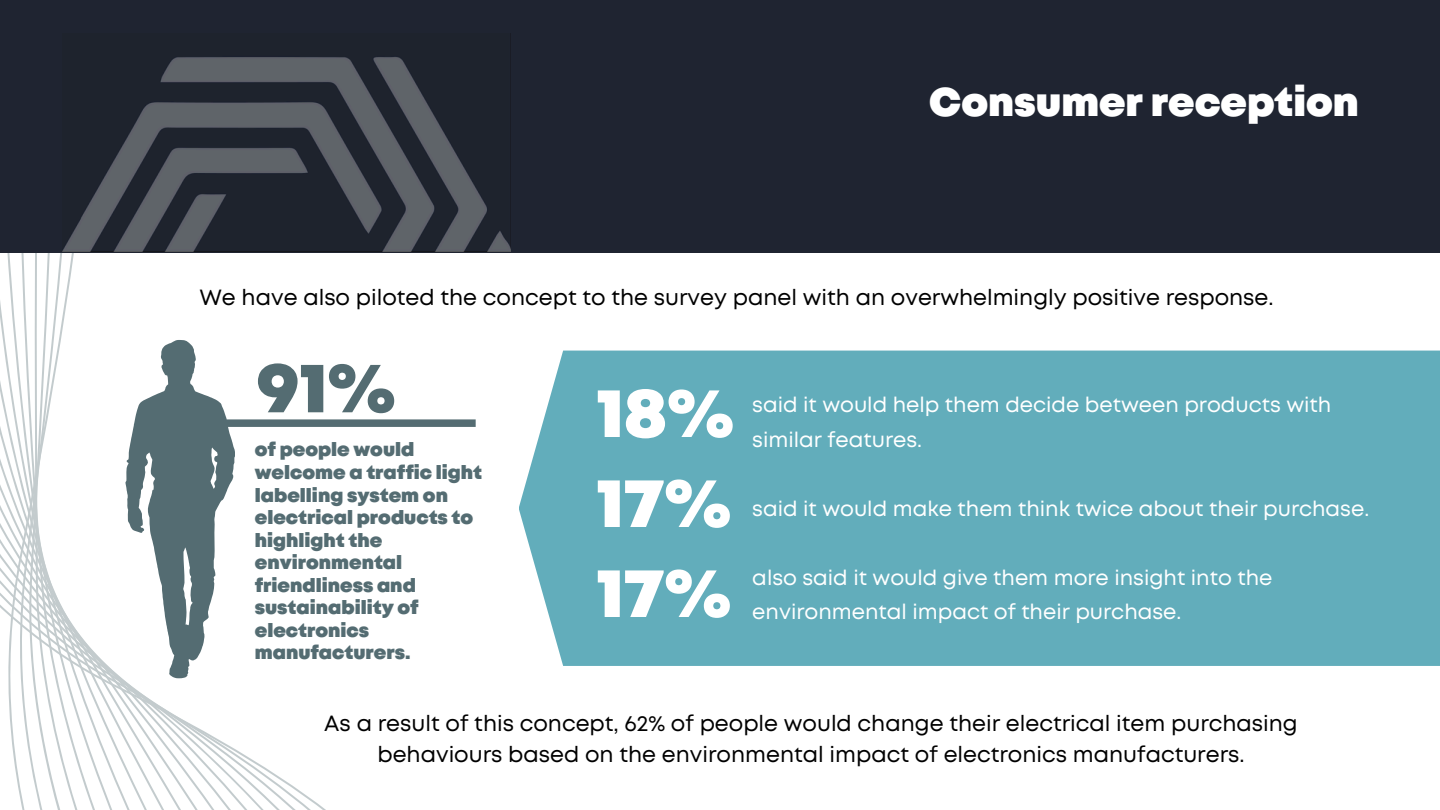
<style>
.page{position:relative;width:1440px;height:810px;background:#fff}
.page>*{position:absolute;margin:0;border:0;box-sizing:border-box;transform-origin:0 0}
.t1{font:900 71.2px "Mont";color:#546c72}
.t2{font:900 70px/90px "Mont";color:#fff;text-align:justify}
.t3{font:900 40px "Mont";color:#fff}
.t4{font:22px/30.8px "Mont";color:#000;text-align:center}
.t5{font:21px/34.5px "Mont";color:#fff}
.t6{font:900 19px/22.6px "Mont";color:#546c72}
</style>
<div class="page">
<svg style="left:0;top:253px;width:326px;height:557px"></svg>
<div style="left:0;top:0;width:1440px;height:253px;background:#1f2431"></div>
<img style="left:62px;top:34px;width:449px;height:217px">
<div style="left:199px;top:419px;width:277px;height:8px;background:#546c72"></div>
<svg style="left:125px;top:340px;width:110px;height:338px"></svg>
<div style="left:519px;top:351px;width:921px;height:315px;background:#62adbb"></div>
<h2 class="t3" style="left:929px;top:86px;width:431px">Consumer reception</h2>
<h3 class="t4" style="left:199px;top:283px;width:1076px">We have also piloted the concept to the survey panel with an overwhelmingly positive response.</h3>
<h1 class="t1" style="left:257px;top:361px;width:140px">91%</h1>
<p class="t6" style="left:255px;top:440px;width:229px">of people would welcome a traffic light labelling system on electrical products to highlight the environmental friendliness and sustainability of electronics manufacturers.</p>
<h3 class="t2" style="left:596px;top:373px;width:139px">18% 17% 17%</h3>
<h1 class="t5" style="left:752px;top:389px;width:581px">said it would help them decide between products with similar features.</h1>
<h3 class="t5" style="left:752px;top:493px;width:618px">said it would make them think twice about their purchase.</h3>
<h3 class="t5" style="left:752px;top:562px;width:522px">also said it would give them more insight into the environmental impact of their purchase.</h3>
<p class="t4" style="left:324px;top:710px;width:975px">As a result of this concept, 62% of people would change their electrical item purchasing behaviours based on the environmental impact of electronics manufacturers.</p>
</div>
